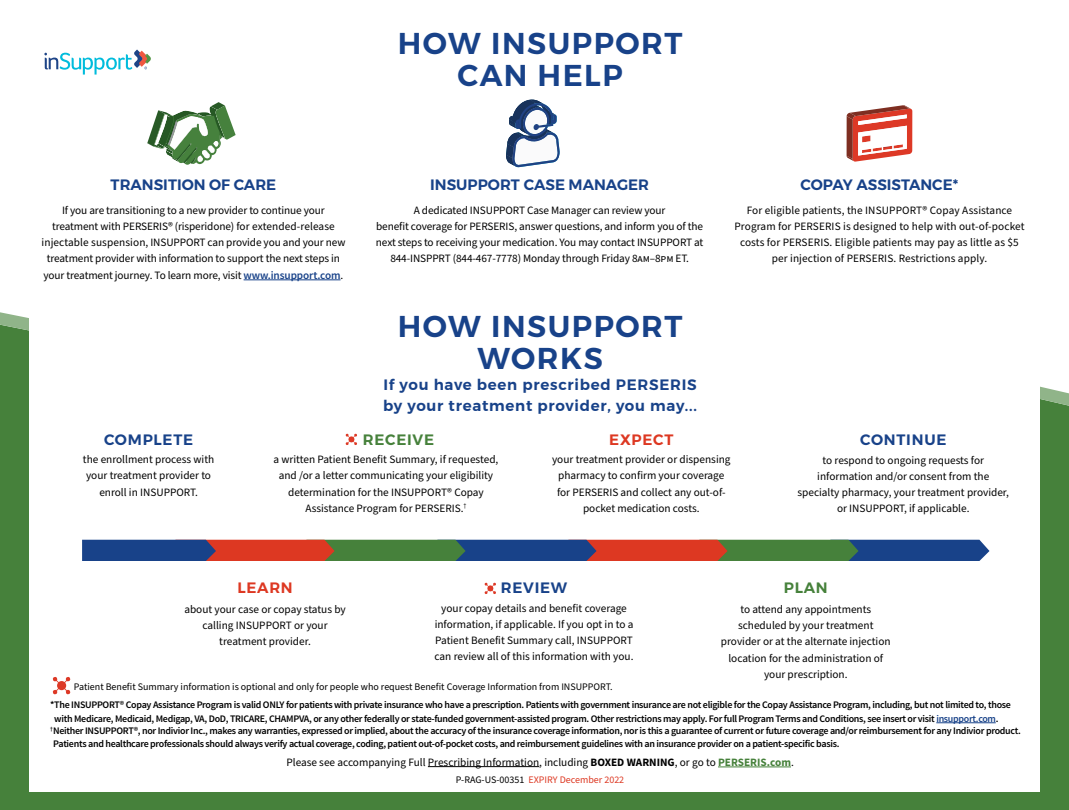
<style>
.page{position:relative;width:1069px;height:810px;background:#fff}
.page>*{position:absolute;margin:0;border:0;box-sizing:border-box;transform-origin:0 0}
.t1{font:600 30px/31.2px "Montserrat";letter-spacing:.05em;color:#184289;text-align:center}
.t2{font:600 15px/21.2px "Montserrat";letter-spacing:.05em;color:#184289}
.t3{font:600 15px "Montserrat";color:#184289}
.t4{font:600 15px "Montserrat";letter-spacing:.05em;color:#46813b}
.t5{font:600 15px "Montserrat";letter-spacing:.05em;color:#dd3822}
.t6{font:11.25px/16.2px "Source Sans Pro";color:#000;text-align:center}
.t7{font:600 10px/13.8px "Source Sans Pro";letter-spacing:-.03em;color:#000}
.t8{font:10px "Source Sans Pro";color:#000}
.t9{font:10px "Source Sans Pro";color:#dd3822}
.s1{font-weight:600;color:#184289}
.s2{color:#184289}
.s3{font-weight:700}
.s4{font-weight:700;color:#46813b}
.s5{color:#000}
</style>
<div class="page">
<div style="left:0;top:308px;width:1069px;height:502px;background:#46813b"></div>
<svg style="left:0;top:308px;width:1069px;height:98px"></svg>
<div style="left:29px;top:308px;width:1011px;height:484px;background:#fff"></div>
<svg style="left:82px;top:540px;width:907px;height:21px;background:#5c5256"></svg>
<hr style="left:428px;top:766px;width:111px;height:1px;background:#000">
<hr style="left:718px;top:767px;width:73px;height:1px;background:#46813b">
<svg style="left:44px;top:50px;width:107px;height:25px"></svg>
<hr style="left:244px;top:280px;width:96px;height:1px;background:#184289">
<svg style="left:485px;top:583px;width:11px;height:11px"></svg>
<svg style="left:346px;top:434px;width:11px;height:11px"></svg>
<svg style="left:147px;top:102px;width:89px;height:63px"></svg>
<svg style="left:506px;top:100px;width:54px;height:68px"></svg>
<svg style="left:846px;top:105px;width:66px;height:57px"></svg>
<hr style="left:936px;top:723px;width:60px;height:1px;background:#184289">
<svg style="left:53px;top:677px;width:17px;height:18px"></svg>
<div style="left:57px;top:681px;width:9px;height:9px;background:#dd3926;border-radius:50%"></div>
<h1 class="t1" style="left:398px;top:28px;width:286px">HOW INSUPPORT<br>CAN HELP</h1>
<h2 class="t3" style="left:111px;top:173px;width:167px">TRANSITION OF CARE</h2>
<p class="t6" style="left:41px;top:202px;width:305px">If you are transitioning to a new provider to continue your treatment with PERSERIS® (risperidone) for extended‑release injectable suspension, INSUPPORT can provide you and your new treatment provider with information to support the next steps in your treatment journey. To learn more, visit <span class="s1">www.insupport.com</span>.</p>
<h2 class="t3" style="left:430px;top:173px;width:220px">INSUPPORT CASE MANAGER</h2>
<p class="t6" style="left:376px;top:202px;width:329px">A dedicated INSUPPORT Case Manager can review your<br>benefit coverage for PERSERIS, answer questions, and inform you of the next steps to receiving your medication. You may contact INSUPPORT at 844‑INSPPRT (844‑467‑7778) Monday through Friday 8am–8pm ET.</p>
<h3 class="t1" style="left:398px;top:311px;width:286px">HOW INSUPPORT<br>WORKS</h3>
<h6 class="t2" style="left:383px;top:374px;width:315px">If you have been prescribed PERSERIS by your treatment provider, you may...</h6>
<h2 class="t3" style="left:800px;top:173px;width:159px">COPAY ASSISTANCE*</h2>
<p class="t6" style="left:734px;top:202px;width:292px">For eligible patients, the INSUPPORT® Copay Assistance Program for PERSERIS is designed to help with out‑of‑pocket costs for PERSERIS. Eligible patients may pay as little as $5 per injection of PERSERIS. Restrictions apply.</p>
<h1 class="t2" style="left:104px;top:429px;width:91px">COMPLETE</h1>
<p class="t6" style="left:83px;top:452px;width:133px">the enrollment process with your treatment provider to enroll in INSUPPORT.</p>
<h1 class="t4" style="left:363px;top:427px;width:73px">RECEIVE</h1>
<p class="t6" style="left:274px;top:452px;width:226px">a written Patient Benefit Summary, if requested, and /or a letter communicating your eligibility determination for the INSUPPORT® Copay Assistance Program for PERSERIS.<sup>†</sup></p>
<h1 class="t5" style="left:609px;top:427px;width:66px">EXPECT</h1>
<p class="t6" style="left:552px;top:452px;width:180px">your treatment provider or dispensing pharmacy to confirm your coverage for PERSERIS and collect any out‑of‑ pocket medication costs.</p>
<h1 class="t2" style="left:860px;top:429px;width:88px">CONTINUE</h1>
<p class="t6" style="left:797px;top:452px;width:213px">to respond to ongoing requests for information and/or consent from the specialty pharmacy, your treatment provider, or INSUPPORT, if applicable.</p>
<h1 class="t5" style="left:237px;top:576px;width:57px">LEARN</h1>
<p class="t6" style="left:184px;top:601px;width:163px">about your case or copay status by calling INSUPPORT or your treatment provider.</p>
<h1 class="t2" style="left:501px;top:577px;width:68px">REVIEW</h1>
<p class="t6" style="left:435px;top:600px;width:200px">your copay details and benefit coverage information, if applicable. If you opt in to a Patient Benefit Summary call, INSUPPORT can review all of this information with you.</p>
<h1 class="t4" style="left:784px;top:576px;width:45px">PLAN</h1>
<h6 class="t6" style="left:721px;top:601px;width:171px">to attend any appointments scheduled by your treatment provider or at the alternate injection location for the administration of your prescription.</h6>
<h2 class="t8" style="left:74px;top:680px;width:540px">Patient Benefit Summary information is optional and only for people who request Benefit Coverage Information from INSUPPORT.</h2>
<p class="t7" style="left:54px;top:698px;width:958px;text-indent:-4px">* The INSUPPORT® Copay Assistance Program is valid ONLY for patients with private insurance who have a prescription. Patients with government insurance are not eligible for the Copay Assistance Program, including, but not limited to, those with Medicare, Medicaid, Medigap, VA, DoD, TRICARE, CHAMPVA, or any other federally or state-funded government-assisted program. Other restrictions may apply. For full Program Terms and Conditions, see insert or visit <span class="s2">insupport.com</span>.</p>
<p class="t7" style="left:50px;top:725px;width:972px;line-height:12.5px"><sup>†</sup> Neither INSUPPORT®, nor Indivior Inc., makes any warranties, expressed or implied, about the accuracy of the insurance coverage information, nor is this a guarantee of current or future coverage and/or reimbursement for any Indivior product.<br>Patients and healthcare professionals should always verify actual coverage, coding, patient out-of-pocket costs, and reimbursement guidelines with an insurance provider on a patient-specific basis.</p>
<h3 class="t6" style="left:286px;top:754px;width:509px">Please see accompanying Full Prescribing Information, including <span class="s3">BOXED WARNING</span>, or go to <span class="s4">PERSERIS.com</span>.</h3>
<h4 class="t9" style="left:456px;top:773px;width:170px"><span class="s5">P‑RAG‑US‑00351</span> EXPIRY December 2022</h4>
</div>
